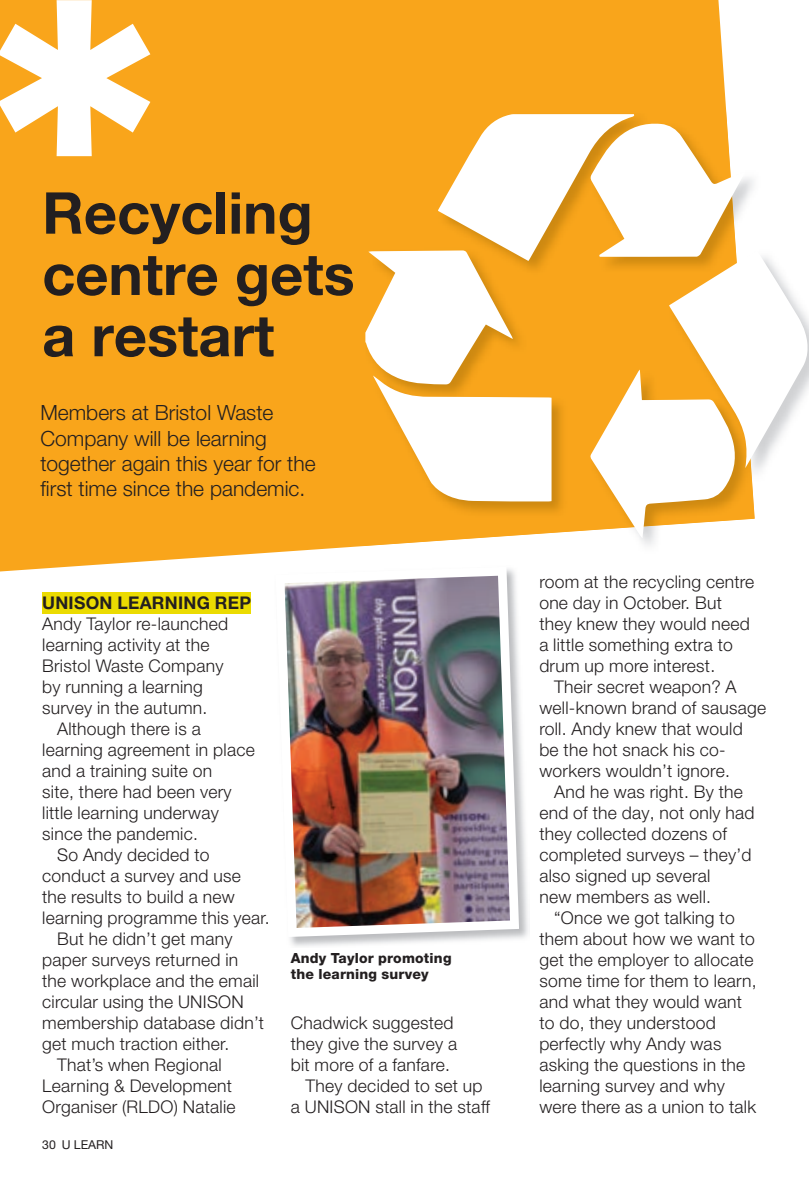
<style>
.page{position:relative;width:809px;height:1181px;background:#fff}
.page>*{position:absolute;margin:0;border:0;box-sizing:border-box;transform-origin:0 0}
.t1{font:700 57.75px/61.2px "Helvetica Neue LT Pro";color:#231f20}
.t2{font:300 21px/25.2px "Helvetica Neue LT Pro";color:#231f20}
.t3{font:300 17.5px/21px "Helvetica Neue LT Pro";letter-spacing:.015em;color:#231f20}
.t4{font:700 17.5px "Helvetica Neue LT Pro";letter-spacing:.015em;color:#231f20}
.t5{font:800 14px/15.8px "Helvetica Neue LT Pro";letter-spacing:.015em;color:#231f20}
.t6{font:12.25px "Helvetica Neue LT Pro";color:#231f20}
</style>
<div class="page">
<div style="left:0;top:0;width:727px;height:571px;background:#f9a51b"></div>
<div style="left:42px;top:592px;width:209px;height:22px;background:#ebdb01"></div>
<img style="left:274px;top:565px;width:256px;height:382px">
<img style="left:275px;top:567px;width:244px;height:370px">
<img style="left:363px;top:320px;width:446px;height:234px">
<img style="left:363px;top:112px;width:391px;height:434px">
<svg style="left:365px;top:114px;width:443px;height:424px"></svg>
<div style="left:0;top:0;width:150px;height:156px;background:#f9a51b"></div>
<h1 class="t1" style="left:42px;top:181px;width:314px">Recycling centre gets a restart</h1>
<p class="t2" style="left:40px;top:400px;width:277px">Members at Bristol Waste<br>Company will be learning together again this year for the first time since the pandemic.</p>
<p class="t4" style="left:42px;top:592px;width:210px">UNISON LEARNING REP</p>
<p class="t3" style="left:42px;top:613px;width:188px">Andy Taylor re-launched</p>
<p class="t3" style="left:42px;top:634px;width:169px">learning activity at the</p>
<p class="t3" style="left:42px;top:655px;width:183px">Bristol Waste Company</p>
<p class="t3" style="left:42px;top:676px;width:162px">by running a learning</p>
<p class="t3" style="left:42px;top:697px;width:167px">survey in the autumn.</p>
<p class="t3" style="left:57px;top:718px;width:145px">Although there is a</p>
<p class="t3" style="left:42px;top:739px;width:214px">learning agreement in place</p>
<p class="t3" style="left:42px;top:760px;width:172px">and a training suite on</p>
<p class="t3" style="left:42px;top:781px;width:191px">site, there had been very</p>
<p class="t3" style="left:42px;top:802px;width:178px">little learning underway</p>
<p class="t3" style="left:42px;top:823px;width:157px">since the pandemic.</p>
<p class="t3" style="left:57px;top:844px;width:154px">So Andy decided to</p>
<p class="t3" style="left:42px;top:865px;width:200px">conduct a survey and use</p>
<p class="t3" style="left:42px;top:886px;width:194px">the results to build a new</p>
<p class="t3" style="left:42px;top:907px;width:229px">learning programme this year.</p>
<p class="t3" style="left:57px;top:928px;width:177px">But he didn’t get many</p>
<p class="t3" style="left:42px;top:949px;width:198px">paper surveys returned in</p>
<p class="t3" style="left:42px;top:970px;width:218px">the workplace and the email</p>
<p class="t3" style="left:42px;top:991px;width:203px">circular using the UNISON</p>
<p class="t3" style="left:42px;top:1012px;width:223px">membership database didn’t</p>
<p class="t3" style="left:42px;top:1033px;width:189px">get much traction either.</p>
<p class="t3" style="left:57px;top:1054px;width:166px">That’s when Regional</p>
<p class="t3" style="left:42px;top:1075px;width:191px">Learning &amp; Development</p>
<p class="t3" style="left:42px;top:1096px;width:195px">Organiser (RLDO) Natalie</p>
<p class="t6" style="left:42px;top:1137px;width:73px">30 U LEARN</p>
<p class="t5" style="left:291px;top:950px;width:162px">Andy Taylor promoting the learning survey</p>
<p class="t3" style="left:291px;top:1012px;width:164px">Chadwick suggested</p>
<p class="t3" style="left:291px;top:1033px;width:168px">they give the survey a</p>
<p class="t3" style="left:291px;top:1054px;width:161px">bit more of a fanfare.</p>
<p class="t3" style="left:305px;top:1075px;width:178px">They decided to set up</p>
<p class="t3" style="left:291px;top:1096px;width:201px">a UNISON stall in the staff</p>
<p class="t3" style="left:539px;top:571px;width:216px">room at the recycling centre one day in October. But they knew they would need a little something extra to drum up more interest.</p>
<p class="t3" style="left:539px;top:676px;width:228px;text-indent:15px">Their secret weapon? A well-known brand of sausage roll. Andy knew that would be the hot snack his co&shy;workers wouldn’t ignore.</p>
<p class="t3" style="left:539px;top:781px;width:217px;text-indent:15px">And he was right. By the end of the day, not only had they collected dozens of completed surveys – they’d also signed up several<br>new members as well.</p>
<p class="t3" style="left:539px;top:907px;width:219px;text-indent:15px">“Once we got talking to them about how we want to get the employer to allocate some time for them to learn, and what they would want to do, they understood perfectly why Andy was asking the questions in the learning survey and why were there as a union to talk</p>
</div>
